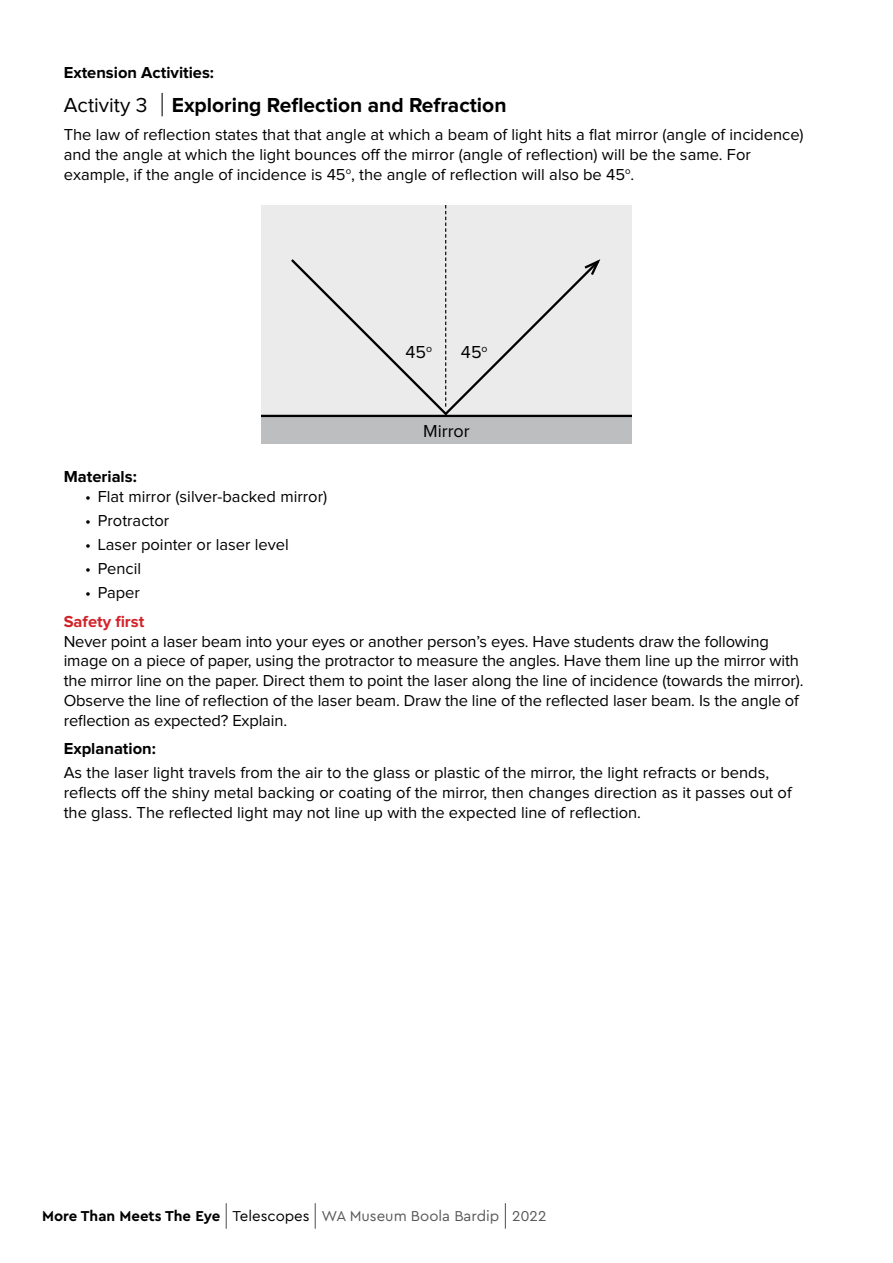
<style>
.page{position:relative;width:893px;height:1263px;background:#fff}
.page>*{position:absolute;margin:0;border:0;box-sizing:border-box;transform-origin:0 0}
.t1{font:700 21px "Proxima Nova";color:#000}
.t2{font:18px "Proxima Nova";color:#000}
.t3{font:16.5px/19.8px "Proxima Nova";color:#000}
.t4{font:700 16.5px "Proxima Nova";color:#000}
.t5{font:700 16.5px "Proxima Nova";color:#d2232a}
.t6{font:15px "Cera Pro";color:#58595b}
.s1{font-weight:400}
.s2{font-weight:700;color:#000}
.s3{color:#000}
</style>
<div class="page">
<svg style="left:226px;top:1203px;width:1px;height:26px"></svg>
<svg style="left:315px;top:1203px;width:1px;height:26px"></svg>
<svg style="left:505px;top:1203px;width:1px;height:26px"></svg>
<svg style="left:162px;top:93px;width:1px;height:23px"></svg>
<svg style="left:261px;top:205px;width:371px;height:239px;background:#e0e0e1"></svg>
<p class="t4" style="left:64px;top:65px;width:152px">Extension Activities:</p>
<p class="t1" style="left:64px;top:95px;width:444px"><span class="s1">Activity 3</span> Exploring Reflection and Refraction</p>
<p class="t3" style="left:64px;top:125px;width:741px">The law of reflection states that that angle at which a beam of light hits a flat mirror (angle of incidence) and the angle at which the light bounces off the mirror (angle of reflection) will be the same. For example, if the angle of incidence is 45<sup>o</sup>, the angle of reflection will also be 45<sup>o</sup>.</p>
<p class="t2" style="left:405px;top:344px;width:28px">45<sup>o</sup></p>
<p class="t2" style="left:461px;top:344px;width:28px">45<sup>o</sup></p>
<p class="t2" style="left:423px;top:423px;width:48px">Mirror</p>
<p class="t4" style="left:64px;top:469px;width:74px">Materials:</p>
<p class="t3" style="left:85px;top:487px;width:244px">• Flat mirror (silver-backed mirror)</p>
<p class="t3" style="left:85px;top:511px;width:86px">• Protractor</p>
<p class="t3" style="left:85px;top:536px;width:205px">• Laser pointer or laser level</p>
<p class="t3" style="left:85px;top:560px;width:58px">• Pencil</p>
<p class="t3" style="left:85px;top:584px;width:56px">• Paper</p>
<p class="t5" style="left:64px;top:614px;width:82px">Safety first</p>
<p class="t3" style="left:64px;top:632px;width:741px">Never point a laser beam into your eyes or another person’s eyes. Have students draw the following image on a piece of paper, using the protractor to measure the angles. Have them line up the mirror with the mirror line on the paper. Direct them to point the laser along the line of incidence (towards the mirror).<br>Observe the line of reflection of the laser beam. Draw the line of the reflected laser beam. Is the angle of reflection as expected? Explain.</p>
<p class="t4" style="left:64px;top:741px;width:94px">Explanation:</p>
<p class="t3" style="left:64px;top:763px;width:729px">As the laser light travels from the air to the glass or plastic of the mirror, the light refracts or bends, reflects off the shiny metal backing or coating of the mirror, then changes direction as it passes out of the glass. The reflected light may not line up with the expected line of reflection.</p>
<p class="t6" style="left:42px;top:1206px;width:506px"><span class="s2">More Than Meets The Eye</span> <span class="s3">Telescopes</span> WA Museum Boola Bardip 2022</p>
</div>
